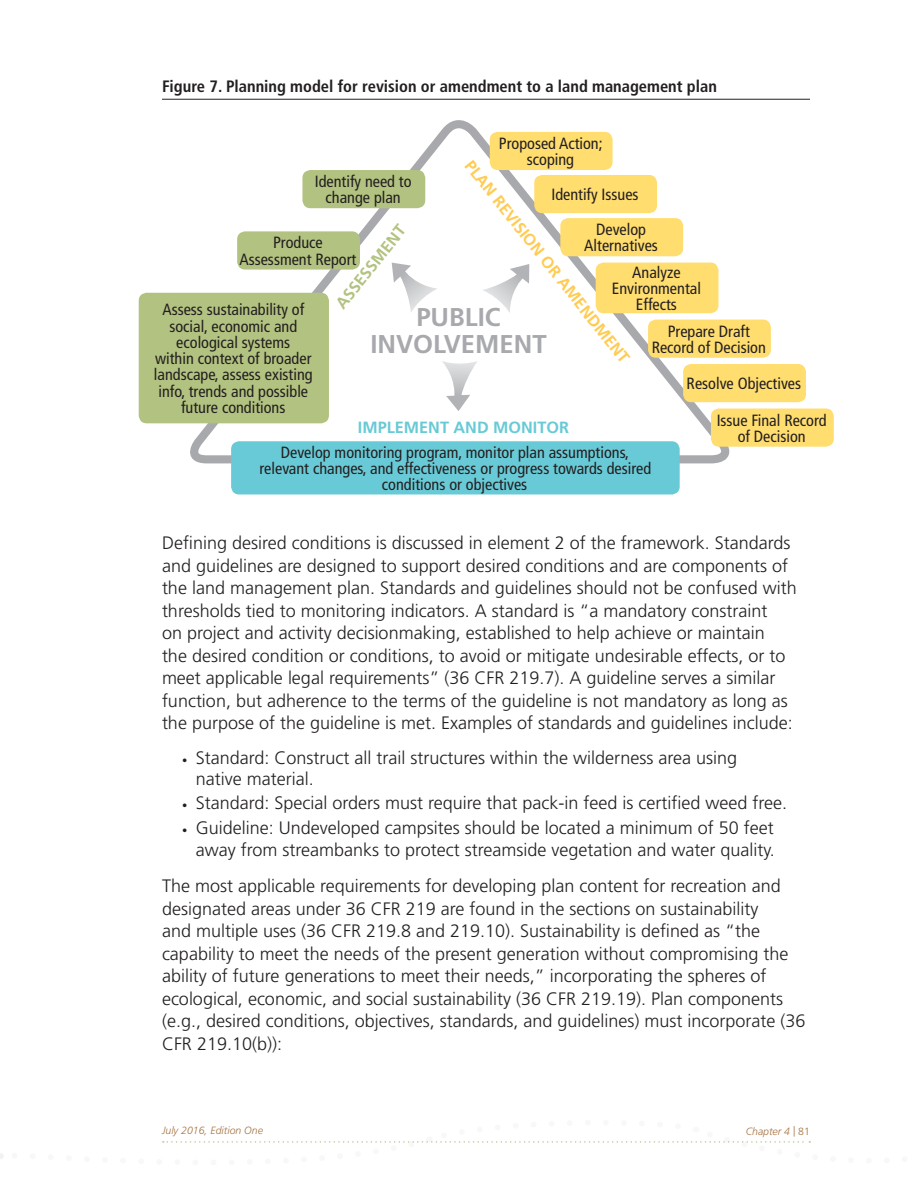
<style>
.page{position:relative;width:918px;height:1188px;background:#fff}
.page>*{position:absolute;margin:0;border:0;box-sizing:border-box;transform-origin:0 0}
.t1{font:700 25.65px/27.2px "Frutiger LT Std";color:#a8a9ad;text-align:center}
.body{font:300 18px/22.5px "Frutiger LT Std";color:#231f20}
.GRAPHIC_TITLE{font:700 condensed 16.5px "Frutiger LT Std";color:#231f20}
.t2{font:condensed 16.2px/16.2px "Frutiger LT Std";color:#231f20;text-align:center}
.t3{font:700 16.2px "Frutiger LT Std";color:#ffcb52}
.t4{font:700 16.2px "Frutiger LT Std";color:#68cad6}
.t5{font:700 16.2px "Frutiger LT Std";color:#b2c280}
.t6{font:italic 300 10.5px "Frutiger LT Std";color:#a57341}
.s1{font-size:10.5px}
.s2{font-style:normal}
</style>
<div class="page">
<svg style="left:184px;top:120px;width:551px;height:344px"></svg>
<div style="left:302px;top:170px;width:123px;height:38px;background:#b2c280;border-radius:8px"></div>
<div style="left:490px;top:132px;width:123px;height:38px;background:#ffdd6f;border-radius:8px"></div>
<div style="left:534px;top:175px;width:123px;height:38px;background:#ffdd6f;border-radius:8px"></div>
<div style="left:560px;top:218px;width:123px;height:38px;background:#ffdd6f;border-radius:8px"></div>
<div style="left:648px;top:320px;width:123px;height:38px;background:#ffdd6f;border-radius:8px"></div>
<div style="left:683px;top:364px;width:123px;height:38px;background:#ffdd6f;border-radius:8px"></div>
<div style="left:711px;top:409px;width:123px;height:38px;background:#ffdd6f;border-radius:8px"></div>
<div style="left:231px;top:441px;width:449px;height:54px;background:#68cad6;border-radius:8px"></div>
<div style="left:596px;top:263px;width:122px;height:50px;background:#ffdd6f;border-radius:8px"></div>
<div style="left:237px;top:231px;width:123px;height:39px;background:#b2c280;border-radius:8px"></div>
<div style="left:139px;top:293px;width:190px;height:130px;background:#b2c280;border-radius:8px"></div>
<svg style="left:442px;top:361px;width:36px;height:35px"></svg>
<svg style="left:482px;top:264px;width:47px;height:49px"></svg>
<svg style="left:392px;top:263px;width:46px;height:50px"></svg>
<svg style="left:0;top:1141px;width:811px;height:18px"></svg>
<p class="GRAPHIC_TITLE" style="left:162px;top:77px;width:556px">Figure 7. Planning model for revision or amendment to a land management plan</p>
<p class="t2" style="left:499px;top:135px;width:105px">Proposed Action; scoping</p>
<p class="t2" style="left:596px;top:177px;width:51px;line-height:35px;text-align:left;text-indent:-45px">Identify Issues<br>Develop</p>
<p class="t2" style="left:584px;top:238px;width:75px">Alternatives</p>
<p class="t3" style="left:476px;top:156px;width:255px;rotate:52deg">PLAN REVISION OR AMENDMENT</p>
<p class="t2" style="left:315px;top:174px;width:98px">Identify need to change plan</p>
<p class="t5" style="left:332px;top:301px;width:104px;rotate:-52deg">ASSESSMENT</p>
<p class="t2" style="left:239px;top:235px;width:118px">Produce<br>Assessment Report</p>
<p class="t2" style="left:154px;top:302px;width:160px">Assess sustainability of social, economic and ecological systems<br>within context of broader landscape, assess existing info, trends and possible future conditions</p>
<p class="t2" style="left:612px;top:264px;width:91px">Analyze<br>Environmental<br>Effects</p>
<p class="t1" style="left:370px;top:303px;width:178px">PUBLIC<br>INVOLVEMENT</p>
<p class="t2" style="left:652px;top:323px;width:116px">Prepare Draft<br>Record of Decision</p>
<p class="t2" style="left:687px;top:376px;width:116px">Resolve Objectives</p>
<p class="t2" style="left:717px;top:412px;width:112px">Issue Final Record of Decision</p>
<p class="t4" style="left:358px;top:418px;width:213px">IMPLEMENT AND MONITOR</p>
<p class="t2" style="left:259px;top:444px;width:393px">Develop monitoring program, monitor plan assumptions, relevant changes, and effectiveness or progress towards desired conditions or objectives</p>
<p class="body" style="left:162px;top:532px;width:636px">Defining desired conditions is discussed in element 2 of the framework. Standards and guidelines are designed to support desired conditions and are components of the land management plan. Standards and guidelines should not be confused with thresholds tied to monitoring indicators. A standard is “a mandatory constraint<br>on project and activity decisionmaking, established to help achieve or maintain<br>the desired condition or conditions, to avoid or mitigate undesirable effects, or to meet applicable legal requirements” (36 CFR 219.7). A guideline serves a similar function, but adherence to the terms of the guideline is not mandatory as long as the purpose of the guideline is met. Examples of standards and guidelines include:</p>
<p class="body" style="left:196px;top:747px;width:543px;line-height:21px;text-indent:-14px"><span class="s1">•</span> Standard: Construct all trail structures within the wilderness area using native material.</p>
<p class="body" style="left:182px;top:792px;width:606px"><span class="s1">•</span> Standard: Special orders must require that pack-in feed is certified weed free.</p>
<p class="body" style="left:182px;top:816px;width:594px;text-align:right"><span class="s1">•</span> Guideline: Undeveloped campsites should be located a minimum of 50 feet away from streambanks to protect streamside vegetation and water quality.</p>
<p class="body" style="left:162px;top:875px;width:645px">The most applicable requirements for developing plan content for recreation and designated areas under 36 CFR 219 are found in the sections on sustainability<br>and multiple uses (36 CFR 219.8 and 219.10). Sustainability is defined as “the capability to meet the needs of the present generation without compromising the ability of future generations to meet their needs,” incorporating the spheres of ecological, economic, and social sustainability (36 CFR 219.19). Plan components (e.g., desired conditions, objectives, standards, and guidelines) must incorporate (36<br>CFR 219.10(b)):</p>
<p class="t6" style="left:162px;top:1125px;width:102px">July 2016, Edition One</p>
<p class="t6" style="left:746px;top:1125px;width:66px">Chapter 4 <span class="s2">| 81</span></p>
</div>
